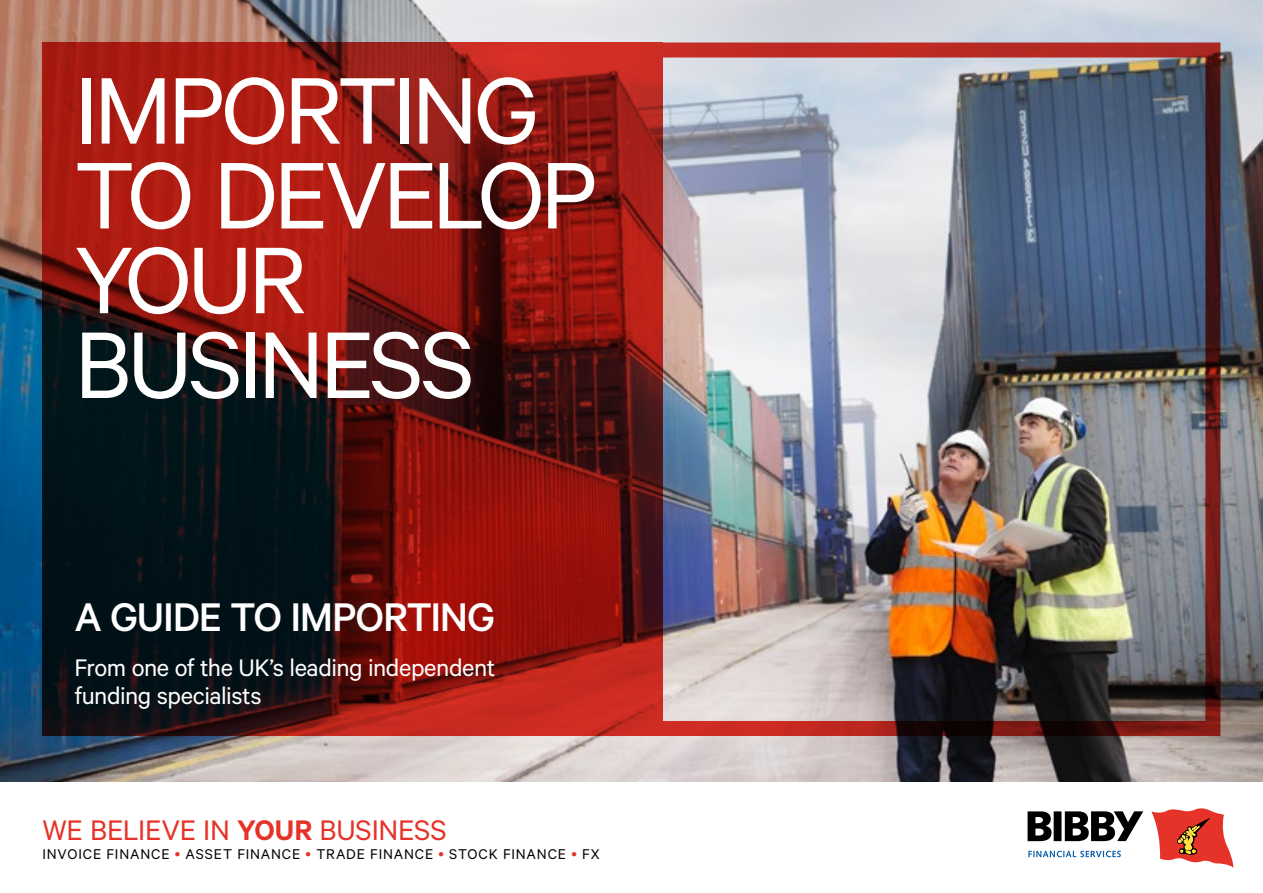
<style>
.page{position:relative;width:1263px;height:893px;background:#fff}
.page>*{position:absolute;margin:0;border:0;box-sizing:border-box;transform-origin:0 0}
.t1{font:106.5px/84.8px "Calibre";letter-spacing:-.04em;color:#fff}
.t2{font:500 45px "Calibre";letter-spacing:-.025em;color:#fff}
.t3{font:31.8px "Calibre";letter-spacing:-.01em;color:#e63329}
.t4{font:27px/28.5px "Calibre";letter-spacing:-.015em;color:#fff}
.t5{font:15.9px "Calibre";letter-spacing:.055em;color:#000}
.s1{font-weight:600}
.s2{color:#e63329}
</style>
<div class="page">
<img style="left:0;top:0;width:1263px;height:782px">
<div style="left:43px;top:43px;width:1177px;height:693px;border:15px solid #e63329"></div>
<svg style="left:43px;top:43px;width:620px;height:693px;background:#691613"></svg>
<svg style="left:1027px;top:811px;width:24px;height:30px"></svg>
<div style="left:1054px;top:811px;width:7px;height:30px;background:#000"></div>
<svg style="left:1065px;top:811px;width:78px;height:30px"></svg>
<svg style="left:1151px;top:808px;width:82px;height:60px"></svg>
<svg style="left:1028px;top:851px;width:93px;height:6px"></svg>
<h1 class="t1" style="left:74px;top:64px;width:525px">IMPORTING<br>TO DEVELOP<br>YOUR<br>BUSINESS</h1>
<h2 class="t2" style="left:74px;top:590px;width:422px">A GUIDE TO IMPORTING</h2>
<h3 class="t4" style="left:74px;top:652px;width:422px">From one of the UK’s leading independent funding specialists</h3>
<h3 class="t3" style="left:43px;top:811px;width:406px">WE BELIEVE IN <span class="s1">YOUR</span> BUSINESS</h3>
<p class="t5" style="left:43px;top:845px;width:559px">INVOICE FINANCE <span class="s2">•</span> ASSET FINANCE <span class="s2">•</span> TRADE FINANCE <span class="s2">•</span> STOCK FINANCE <span class="s2">•</span> FX</p>
</div>
